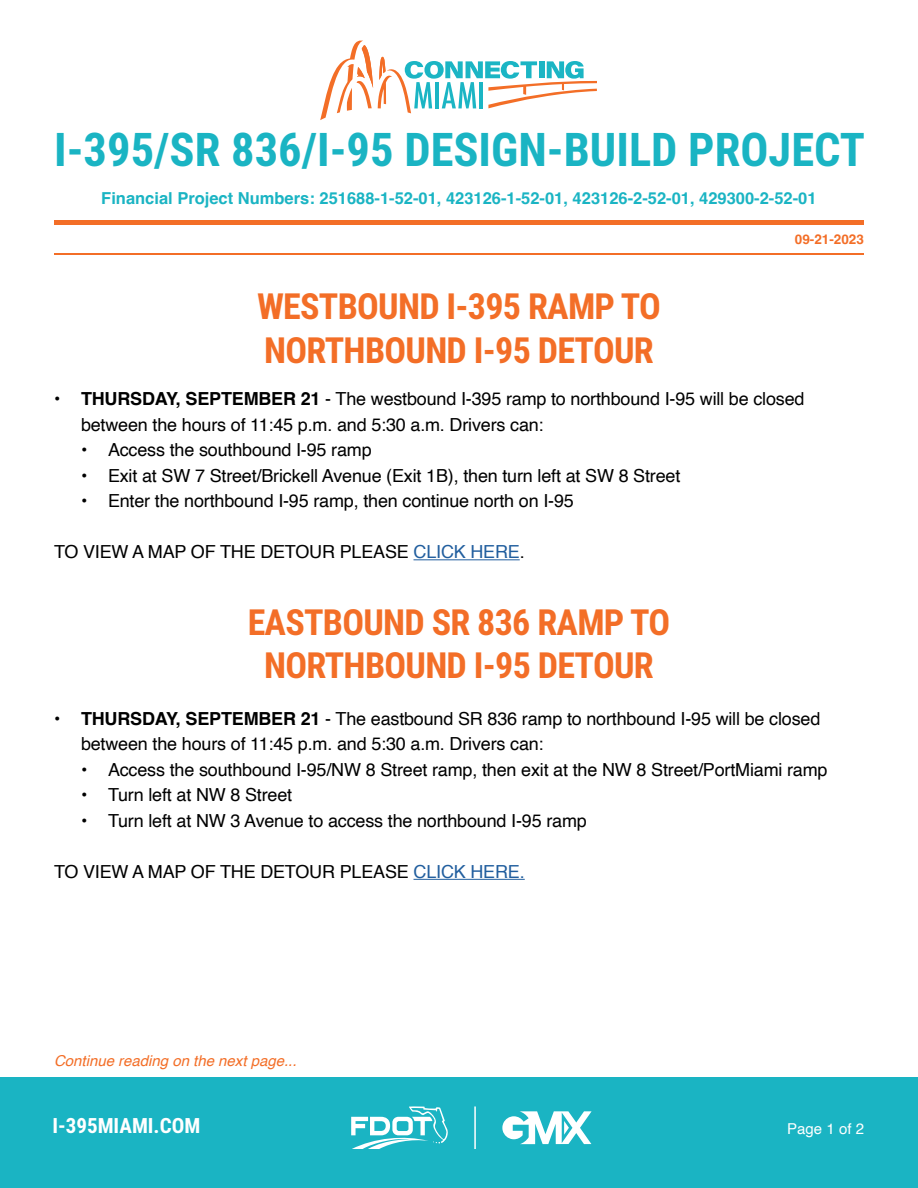
<style>
.page{position:relative;width:918px;height:1188px;background:#fff}
.page>*{position:absolute;margin:0;border:0;box-sizing:border-box;transform-origin:0 0}
.t1{font:700 46.5px "Roboto Condensed";color:#1ab4c3}
.t2{font:700 36px/43.2px "Roboto Condensed";letter-spacing:-.02em;color:#f36e27;text-align:center}
.t3{font:700 21px "Roboto Condensed";color:#fff}
.t4{font:18px/25.5px "Helvetica";letter-spacing:-.01em;color:#000}
.t5{font:700 16.5px "Helvetica";color:#1ab4c3}
.t6{font:italic 15px "Helvetica";color:#f36e27}
.t7{font:15px "Helvetica";color:#fff}
.t8{font:700 13.5px "Helvetica";color:#f36e27}
.s1{font-weight:700}
.s2{color:#215e9e}
</style>
<div class="page">
<div style="left:0;top:1077px;width:918px;height:111px;background:#1ab4c3"></div>
<svg style="left:502px;top:1111px;width:90px;height:33px"></svg>
<svg style="left:351px;top:1106px;width:97px;height:43px"></svg>
<hr style="left:474px;top:1106px;width:2px;height:43px;background:#fff">
<svg style="left:320px;top:41px;width:277px;height:79px"></svg>
<hr style="left:54px;top:220px;width:810px;height:4px;background:#f36e27">
<hr style="left:54px;top:253px;width:810px;height:1px;background:#f36e27">
<hr style="left:414px;top:879px;width:111px;height:1px;background:#215e9e">
<hr style="left:414px;top:559px;width:106px;height:1px;background:#215e9e">
<h1 class="t1" style="left:54px;top:117px;width:813px">I-395/SR 836/I-95 DESIGN-BUILD PROJECT</h1>
<p class="t5" style="left:101px;top:188px;width:717px">Financial Project Numbers: 251688-1-52-01, 423126-1-52-01, 423126-2-52-01, 429300-2-52-01</p>
<h2 class="t2" style="left:257px;top:284px;width:405px;text-align:left">WESTBOUND I-395 RAMP TO<br>NORTHBOUND I-95 DETOUR</h2>
<p class="t8" style="left:795px;top:231px;width:71px">09-21-2023</p>
<p class="t4" style="left:81px;top:387px;width:725px;text-indent:-27px"><span class="s1">• THURSDAY, SEPTEMBER 21</span> - The westbound I-395 ramp to northbound I-95 will be closed between the hours of 11:45 p.m. and 5:30 a.m. Drivers can:</p>
<p class="t4" style="left:81px;top:438px;width:292px">• Access the southbound I-95 ramp</p>
<p class="t4" style="left:81px;top:463px;width:601px">• Exit at SW 7 Street/Brickell Avenue (Exit 1B), then turn left at SW 8 Street</p>
<p class="t4" style="left:81px;top:489px;width:494px">• Enter the northbound I-95 ramp, then continue north on I-95</p>
<p class="t4" style="left:54px;top:540px;width:472px">TO VIEW A MAP OF THE DETOUR PLEASE <span class="s2">CLICK HERE</span>.</p>
<h2 class="t2" style="left:248px;top:600px;width:424px">EASTBOUND SR 836 RAMP TO<br>NORTHBOUND I-95 DETOUR</h2>
<p class="t4" style="left:81px;top:706px;width:741px;text-indent:-27px"><span class="s1">• THURSDAY, SEPTEMBER 21</span> - The eastbound SR 836 ramp to northbound I-95 will be closed between the hours of 11:45 p.m. and 5:30 a.m. Drivers can:</p>
<p class="t4" style="left:81px;top:757px;width:748px">• Access the southbound I-95/NW 8 Street ramp, then exit at the NW 8 Street/PortMiami ramp</p>
<p class="t4" style="left:81px;top:783px;width:213px">• Turn left at NW 8 Street</p>
<p class="t4" style="left:81px;top:808px;width:507px">• Turn left at NW 3 Avenue to access the northbound I-95 ramp</p>
<p class="t4" style="left:54px;top:859px;width:472px">TO VIEW A MAP OF THE DETOUR PLEASE <span class="s2">CLICK HERE.</span></p>
<p class="t6" style="left:54px;top:1049px;width:244px">Continue reading on the next page...</p>
<p class="t3" style="left:52px;top:1111px;width:149px">I-395MIAMI.COM</p>
<p class="t7" style="left:787px;top:1117px;width:78px">Page 1 of 2</p>
</div>
